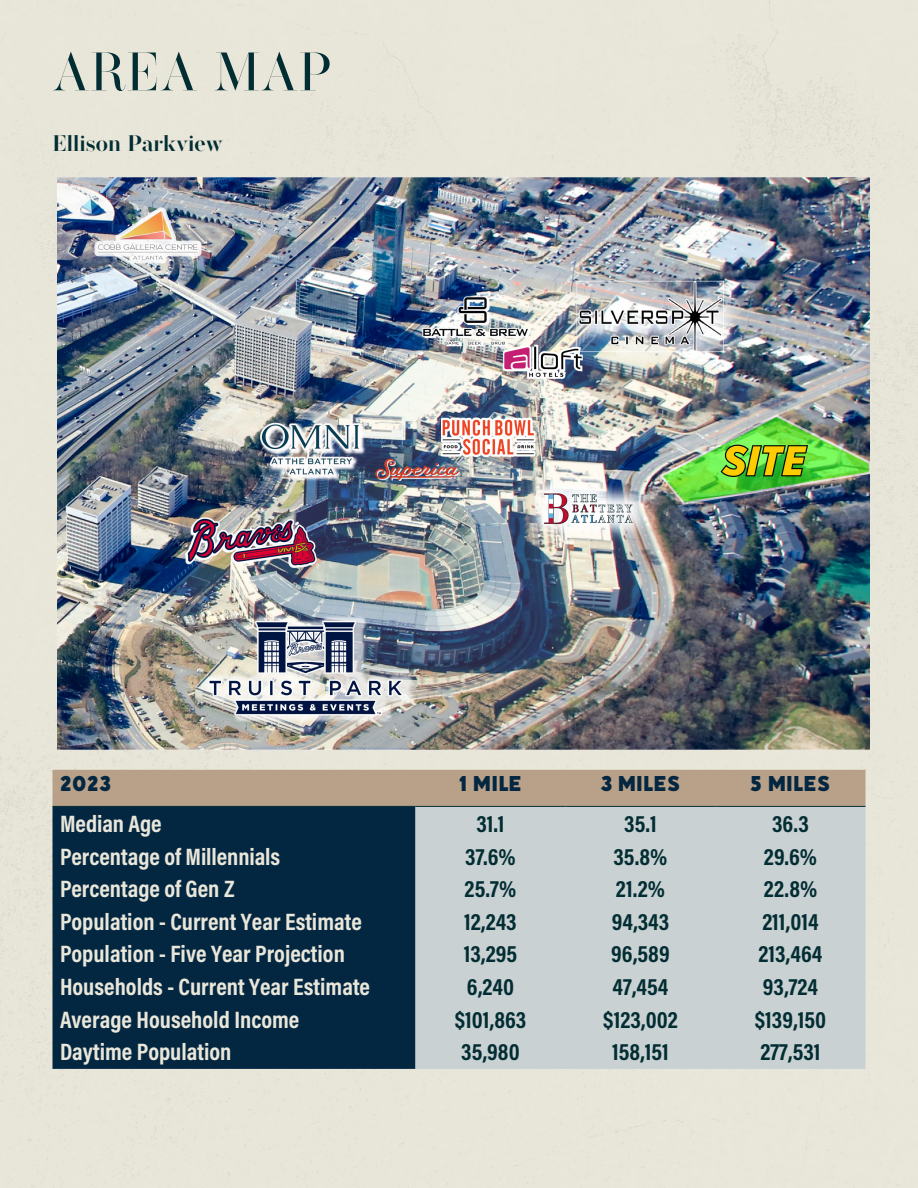
<style>
.page{position:relative;width:918px;height:1188px;background:#fff}
.page>*{position:absolute;margin:0;border:0;box-sizing:border-box;transform-origin:0 0}
.t1{font:54px "Operetta 52";letter-spacing:.01em;color:#022d32}
.t2{font:24px "Acumin Variable Concept";color:#e9e6da}
.t3{font:24px "Acumin Variable Concept";color:#022d32}
.t4{font:24px "Filicudi Solid";letter-spacing:.01em;color:#042741}
.t5{font:600 22.5px "Operetta 32";color:#022d32}
</style>
<div class="page">
<div style="left:52px;top:770px;width:814px;height:36px;background:#b9a088"></div>
<div style="left:52px;top:807px;width:364px;height:262px;background:#042741"></div>
<div style="left:416px;top:807px;width:450px;height:262px;background:#cad1d3"></div>
<hr style="left:52px;top:806px;width:364px;height:1px;background:#022d32">
<hr style="left:416px;top:806px;width:150px;height:1px;background:#022d32">
<hr style="left:566px;top:806px;width:150px;height:1px;background:#022d32">
<hr style="left:716px;top:806px;width:150px;height:1px;background:#022d32">
<img style="left:57px;top:177px;width:813px;height:573px">
<p class="t1" style="left:52px;top:40px;width:280px">AREA MAP</p>
<p class="t5" style="left:52px;top:130px;width:172px">Ellison Parkview</p>
<p class="t4" style="left:60px;top:770px;width:52px">2023</p>
<p class="t4" style="left:459px;top:770px;width:65px">1 MILE</p>
<p class="t4" style="left:601px;top:770px;width:81px">3 MILES</p>
<p class="t4" style="left:751px;top:770px;width:81px">5 MILES</p>
<p class="t2" style="left:60px;top:807px;width:103px">Median Age</p>
<p class="t3" style="left:476px;top:807px;width:30px">31.1</p>
<p class="t3" style="left:624px;top:807px;width:34px">35.1</p>
<p class="t3" style="left:772px;top:807px;width:38px">36.3</p>
<p class="t2" style="left:60px;top:840px;width:222px">Percentage of Millennials</p>
<p class="t3" style="left:465px;top:840px;width:52px">37.6%</p>
<p class="t3" style="left:613px;top:840px;width:56px">35.8%</p>
<p class="t3" style="left:764px;top:840px;width:55px">29.6%</p>
<p class="t2" style="left:60px;top:872px;width:176px">Percentage of Gen Z</p>
<p class="t3" style="left:464px;top:872px;width:54px">25.7%</p>
<p class="t3" style="left:616px;top:872px;width:51px">21.2%</p>
<p class="t3" style="left:764px;top:872px;width:55px">22.8%</p>
<p class="t2" style="left:60px;top:905px;width:303px">Population - Current Year Estimate</p>
<p class="t3" style="left:464px;top:905px;width:54px">12,243</p>
<p class="t3" style="left:612px;top:905px;width:59px">94,343</p>
<p class="t3" style="left:762px;top:905px;width:58px">211,014</p>
<p class="t2" style="left:60px;top:938px;width:286px">Population - Five Year Projection</p>
<p class="t3" style="left:464px;top:938px;width:55px">13,295</p>
<p class="t3" style="left:611px;top:938px;width:60px">96,589</p>
<p class="t3" style="left:759px;top:938px;width:65px">213,464</p>
<p class="t2" style="left:60px;top:970px;width:312px">Households - Current Year Estimate</p>
<p class="t3" style="left:467px;top:970px;width:49px">6,240</p>
<p class="t3" style="left:612px;top:970px;width:58px">47,454</p>
<p class="t3" style="left:763px;top:970px;width:57px">93,724</p>
<p class="t2" style="left:60px;top:1003px;width:241px">Average Household Income</p>
<p class="t3" style="left:455px;top:1003px;width:73px">$101,863</p>
<p class="t3" style="left:603px;top:1003px;width:76px">$123,002</p>
<p class="t3" style="left:755px;top:1003px;width:73px">$139,150</p>
<p class="t2" style="left:60px;top:1036px;width:173px">Daytime Population</p>
<p class="t3" style="left:461px;top:1036px;width:60px">35,980</p>
<p class="t3" style="left:612px;top:1036px;width:58px">158,151</p>
<p class="t3" style="left:760px;top:1036px;width:62px">277,531</p>
</div>
